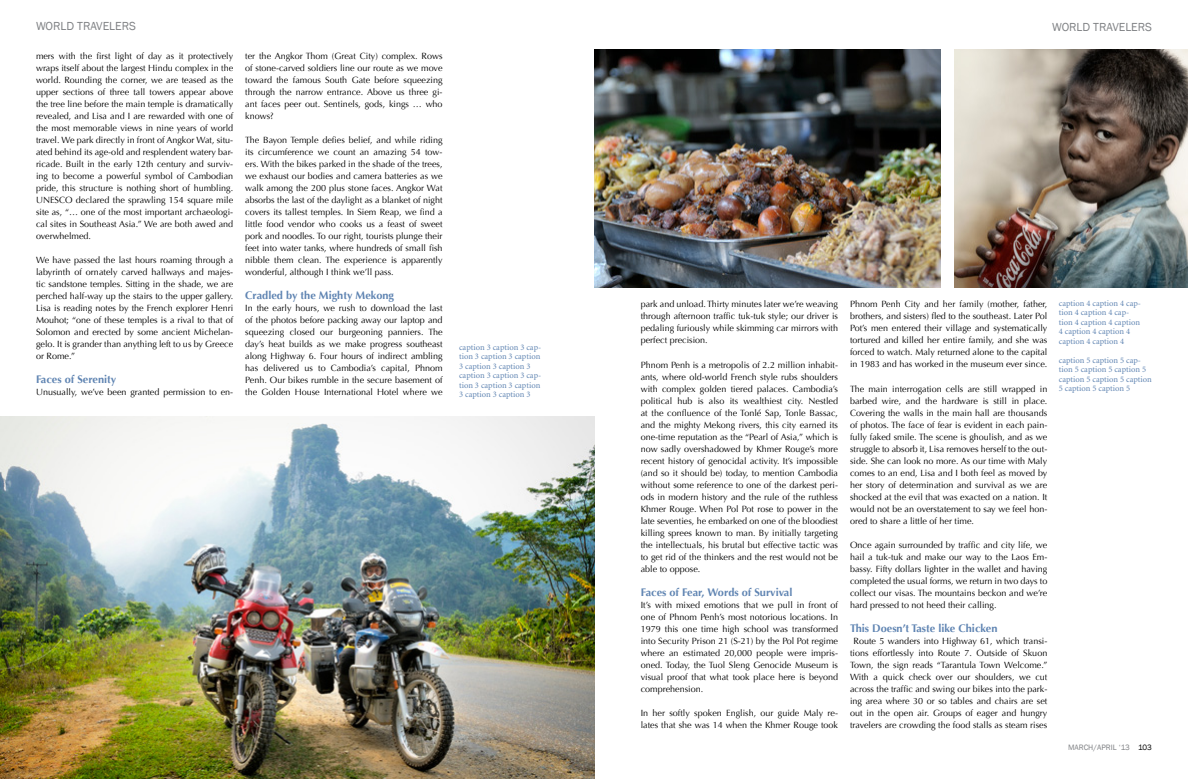
<style>
.page{position:relative;width:1188px;height:779px;background:#fff}
.page>*{position:absolute;margin:0;border:0;box-sizing:border-box;transform-origin:0 0}
.t1{font:12px "Franklin Gothic";color:#808285}
.t2{font:700 11px "Optima";color:#5f84b2}
.t3{font:9px/12px "Optima";color:#000;text-align:justify}
.t4{font:8.5px/9.5px "Minion";color:#5f84b2}
.t5{font:8px "Franklin Gothic";color:#808285}
.s1{color:#000}
</style>
<div class="page">
<img style="left:595px;top:50px;width:346px;height:237px">
<img style="left:0;top:417px;width:595px;height:361px">
<img style="left:955px;top:50px;width:233px;height:237px">
<h1 class="t1" style="left:36px;top:19px;width:101px">WORLD TRAVELERS</h1>
<p class="t3" style="left:36px;top:50px;width:199px">mers with the first light of day as it protectively wraps itself about the largest Hindu complex in the world. Rounding the corner, we are teased as the upper sections of three tall towers appear above the tree line before the main temple is dramatically revealed, and Lisa and I are rewarded with one of the most memorable views in nine years of world travel. We park directly in front of Angkor Wat, situ&shy;ated behind its age-old and resplendent watery bar&shy;ricade. Built in the early 12th century and surviv&shy;ing to become a powerful symbol of Cambodian pride, this structure is nothing short of humbling.<br>UNESCO declared the sprawling 154 square mile site as, “… one of the most important archaeologi&shy;cal sites in Southeast Asia.” We are both awed and overwhelmed.</p>
<p class="t3" style="left:36px;top:254px;width:199px">We have passed the last hours roaming through a labyrinth of ornately carved hallways and majes&shy;tic sandstone temples. Sitting in the shade, we are perched half-way up the stairs to the upper gallery.<br>Lisa is reading notes by the French explorer Henri Mouhot; “one of these temples is a rival to that of Solomon and erected by some ancient Michelan&shy;gelo. It is grander than anything left to us by Greece or Rome.”</p>
<p class="t2" style="left:36px;top:373px;width:82px">Faces of Serenity</p>
<p class="t3" style="left:36px;top:386px;width:199px">Unusually, we’ve been granted permission to en-</p>
<p class="t3" style="left:245px;top:50px;width:199px">ter the Angkor Thom (Great City) complex. Rows of stone-carved soldiers line our route as we move toward the famous South Gate before squeezing through the narrow entrance. Above us three gi&shy;ant faces peer out. Sentinels, gods, kings … who knows?</p>
<p class="t3" style="left:245px;top:134px;width:199px">The Bayon Temple defies belief, and while riding its circumference we count an amazing 54 tow&shy;ers. With the bikes parked in the shade of the trees, we exhaust our bodies and camera batteries as we walk among the 200 plus stone faces. Angkor Wat absorbs the last of the daylight as a blanket of night covers its tallest temples. In Siem Reap, we find a little food vendor who cooks us a feast of sweet pork and noodles. To our right, tourists plunge their feet into water tanks, where hundreds of small fish nibble them clean. The experience is apparently wonderful, although I think we’ll pass.</p>
<p class="t2" style="left:245px;top:289px;width:150px">Cradled by the Mighty Mekong</p>
<p class="t3" style="left:245px;top:302px;width:199px">In the early hours, we rush to download the last of the photos before packing away our laptop and squeezing closed our burgeoning panniers. The day’s heat builds as we make progress southeast along Highway 6. Four hours of indirect ambling has delivered us to Cambodia’s capital, Phnom Penh. Our bikes rumble in the secure basement of the Golden House International Hotel where we</p>
<p class="t3" style="left:641px;top:298px;width:199px">park and unload. Thirty minutes later we’re weaving through afternoon traffic tuk-tuk style; our driver is pedaling furiously while skimming car mirrors with perfect precision.</p>
<p class="t4" style="left:459px;top:342px;width:84px">caption 3 caption 3 cap&shy;tion 3 caption 3 caption<br>3 caption 3 caption 3 caption 3 caption 3 cap&shy;tion 3 caption 3 caption<br>3 caption 3 caption 3</p>
<p class="t3" style="left:641px;top:358px;width:199px">Phnom Penh is a metropolis of 2.2 million inhabit&shy;ants, where old-world French style rubs shoulders with complex golden tiered palaces. Cambodia’s political hub is also its wealthiest city. Nestled at the confluence of the Tonlé Sap, Tonle Bassac, and the mighty Mekong rivers, this city earned its one-time reputation as the “Pearl of Asia,” which is now sadly overshadowed by Khmer Rouge’s more recent history of genocidal activity. It’s impossible (and so it should be) today, to mention Cambodia without some reference to one of the darkest peri&shy;ods in modern history and the rule of the ruthless Khmer Rouge. When Pol Pot rose to power in the late seventies, he embarked on one of the bloodiest killing sprees known to man. By initially targeting the intellectuals, his brutal but effective tactic was to get rid of the thinkers and the rest would not be able to oppose.</p>
<p class="t2" style="left:641px;top:585px;width:153px">Faces of Fear, Words of Survival</p>
<p class="t3" style="left:641px;top:598px;width:199px">It’s with mixed emotions that we pull in front of one of Phnom Penh’s most notorious locations. In 1979 this one time high school was transformed into Security Prison 21 (S-21) by the Pol Pot regime where an estimated 20,000 people were impris&shy;oned. Today, the Tuol Sleng Genocide Museum is visual proof that what took place here is beyond comprehension.</p>
<p class="t3" style="left:641px;top:706px;width:199px">In her softly spoken English, our guide Maly re&shy;lates that she was 14 when the Khmer Rouge took</p>
<h1 class="t1" style="left:1052px;top:19px;width:101px">WORLD TRAVELERS</h1>
<p class="t3" style="left:850px;top:298px;width:199px">Phnom Penh City and her family (mother, father, brothers, and sisters) fled to the southeast. Later Pol Pot’s men entered their village and systematically tortured and killed her entire family, and she was forced to watch. Maly returned alone to the capital in 1983 and has worked in the museum ever since.</p>
<p class="t3" style="left:850px;top:382px;width:199px">The main interrogation cells are still wrapped in barbed wire, and the hardware is still in place.<br>Covering the walls in the main hall are thousands of photos. The face of fear is evident in each pain&shy;fully faked smile. The scene is ghoulish, and as we struggle to absorb it, Lisa removes herself to the out&shy;side. She can look no more. As our time with Maly comes to an end, Lisa and I both feel as moved by her story of determination and survival as we are shocked at the evil that was exacted on a nation. It would not be an overstatement to say we feel hon&shy;ored to share a little of her time.</p>
<p class="t3" style="left:850px;top:538px;width:199px">Once again surrounded by traffic and city life, we hail a tuk-tuk and make our way to the Laos Em&shy;bassy. Fifty dollars lighter in the wallet and having completed the usual forms, we return in two days to collect our visas. The mountains beckon and we’re hard pressed to not heed their calling.</p>
<p class="t2" style="left:850px;top:621px;width:149px">This Doesn’t Taste like Chicken</p>
<p class="t3" style="left:850px;top:634px;width:199px;text-align:center">Route 5 wanders into Highway 61, which transi&shy;tions effortlessly into Route 7. Outside of Skuon Town, the sign reads “Tarantula Town Welcome.” With a quick check over our shoulders, we cut across the traffic and swing our bikes into the park&shy;ing area where 30 or so tables and chairs are set out in the open air. Groups of eager and hungry travelers are crowding the food stalls as steam rises</p>
<p class="t4" style="left:1059px;top:298px;width:84px">caption 4 caption 4 cap&shy;tion 4 caption 4 cap&shy;tion 4 caption 4 caption<br>4 caption 4 caption 4 caption 4 caption 4</p>
<p class="t4" style="left:1059px;top:355px;width:95px">caption 5 caption 5 cap&shy;tion 5 caption 5 caption 5 caption 5 caption 5 caption<br>5 caption 5 caption 5</p>
<p class="t5" style="left:1068px;top:741px;width:85px">MARCH/APRIL ‘13 <span class="s1">103</span></p>
</div>
